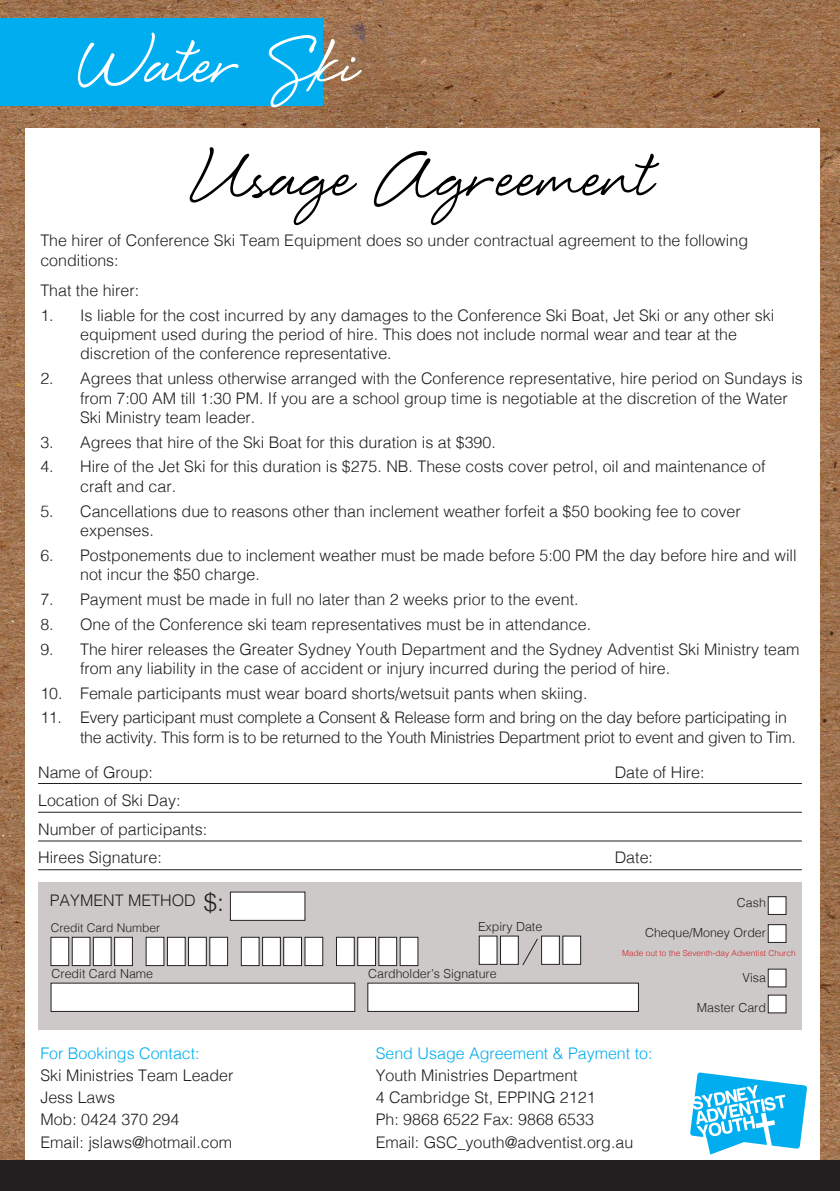
<style>
.page{position:relative;width:840px;height:1191px;background:#fff}
.page>*{position:absolute;margin:0;border:0;box-sizing:border-box;transform-origin:0 0}
.t1{font:116px "Eye Catching";color:#000}
.t2{font:116px "Eye Catching";color:#fff}
.app_body{font:300 24.8px "Helvetica";color:#231f20}
.app_body-2{font:300 16px/19.2px "Helvetica";color:#231f20}
.app_body-3{font:300 16px/19.2px "Helvetica";letter-spacing:-.02em;color:#231f20}
.t3{font:300 16px "Helvetica";color:#00aeef}
.app_body-4{font:300 12.4px "Helvetica";color:#231f20}
.app_body-5{font:300 12px "Helvetica";color:#231f20}
.app_body-6{font:300 8.2px "Helvetica";color:#d1232a}
</style>
<div class="page">
<img style="left:0;top:0;width:839px;height:1160px">
<div style="left:25px;top:129px;width:794px;height:1041px;background:#fff"></div>
<div style="left:0;top:18px;width:322px;height:87px;background:#00aeef"></div>
<hr style="left:38px;top:783px;width:763px;height:1px;background:#231f20">
<hr style="left:38px;top:812px;width:763px;height:1px;background:#231f20">
<hr style="left:38px;top:840px;width:763px;height:1px;background:#231f20">
<hr style="left:38px;top:869px;width:763px;height:1px;background:#231f20">
<div style="left:38px;top:882px;width:763px;height:148px;background:#cdc9c8"></div>
<div style="left:767px;top:896px;width:18px;height:18px;background:#fff"></div>
<div style="left:767px;top:896px;width:18px;height:18px;border:1px solid #231f20"></div>
<div style="left:51px;top:937px;width:18px;height:28px;background:#fff"></div>
<div style="left:51px;top:937px;width:18px;height:28px;border:1px solid #231f20"></div>
<div style="left:72px;top:937px;width:18px;height:28px;background:#fff"></div>
<div style="left:72px;top:937px;width:18px;height:28px;border:1px solid #231f20"></div>
<div style="left:93px;top:937px;width:18px;height:28px;background:#fff"></div>
<div style="left:93px;top:937px;width:18px;height:28px;border:1px solid #231f20"></div>
<div style="left:115px;top:937px;width:17px;height:28px;background:#fff"></div>
<div style="left:114px;top:937px;width:19px;height:28px;border:1px solid #231f20"></div>
<div style="left:146px;top:937px;width:18px;height:28px;background:#fff"></div>
<div style="left:167px;top:937px;width:18px;height:28px;background:#fff"></div>
<div style="left:167px;top:937px;width:18px;height:28px;border:1px solid #231f20"></div>
<div style="left:188px;top:937px;width:18px;height:28px;background:#fff"></div>
<div style="left:188px;top:937px;width:18px;height:28px;border:1px solid #231f20"></div>
<div style="left:210px;top:937px;width:17px;height:28px;background:#fff"></div>
<div style="left:209px;top:937px;width:19px;height:28px;border:1px solid #231f20"></div>
<div style="left:241px;top:937px;width:18px;height:28px;background:#fff"></div>
<div style="left:241px;top:937px;width:18px;height:28px;border:1px solid #231f20"></div>
<div style="left:262px;top:937px;width:18px;height:28px;background:#fff"></div>
<div style="left:262px;top:937px;width:18px;height:28px;border:1px solid #231f20"></div>
<div style="left:283px;top:937px;width:18px;height:28px;background:#fff"></div>
<div style="left:283px;top:937px;width:18px;height:28px;border:1px solid #231f20"></div>
<div style="left:305px;top:937px;width:17px;height:28px;background:#fff"></div>
<div style="left:304px;top:937px;width:19px;height:28px;border:1px solid #231f20"></div>
<div style="left:336px;top:937px;width:18px;height:28px;background:#fff"></div>
<div style="left:336px;top:937px;width:18px;height:28px;border:1px solid #231f20"></div>
<div style="left:357px;top:937px;width:18px;height:28px;background:#fff"></div>
<div style="left:357px;top:937px;width:18px;height:28px;border:1px solid #231f20"></div>
<div style="left:378px;top:937px;width:18px;height:28px;background:#fff"></div>
<div style="left:400px;top:937px;width:17px;height:28px;background:#fff"></div>
<div style="left:51px;top:983px;width:303px;height:28px;background:#fff"></div>
<div style="left:367px;top:983px;width:271px;height:28px;background:#fff"></div>
<div style="left:479px;top:936px;width:17px;height:28px;background:#fff"></div>
<div style="left:478px;top:935px;width:19px;height:29px;border:1px solid #231f20"></div>
<div style="left:500px;top:936px;width:18px;height:28px;background:#fff"></div>
<div style="left:500px;top:935px;width:18px;height:29px;border:1px solid #231f20"></div>
<div style="left:541px;top:936px;width:18px;height:28px;background:#fff"></div>
<div style="left:541px;top:935px;width:18px;height:29px;border:1px solid #231f20"></div>
<div style="left:562px;top:936px;width:18px;height:28px;background:#fff"></div>
<svg style="left:522px;top:938px;width:16px;height:27px"></svg>
<div style="left:767px;top:924px;width:18px;height:18px;background:#fff"></div>
<div style="left:767px;top:924px;width:18px;height:18px;border:1px solid #231f20"></div>
<div style="left:767px;top:969px;width:18px;height:18px;background:#fff"></div>
<div style="left:767px;top:995px;width:18px;height:18px;background:#fff"></div>
<div style="left:230px;top:892px;width:75px;height:28px;background:#fff"></div>
<svg style="left:690px;top:1072px;width:116px;height:82px"></svg>
<div style="left:0;top:1160px;width:839px;height:31px;background:#231f20"></div>
<p class="t2" style="left:77px;top:17px;width:281px">Water Ski</p>
<p class="t1" style="left:188px;top:130px;width:464px">Usage Agreement</p>
<p class="app_body-2" style="left:40px;top:230px;width:708px">The hirer of Conference Ski Team Equipment does so under contractual agreement to the following conditions:</p>
<p class="app_body-2" style="left:40px;top:280px;width:100px">That the hirer:</p>
<p class="app_body-2" style="left:80px;top:304px;width:695px;text-indent:-40px">1. Is liable for the cost incurred by any damages to the Conference Ski Boat, Jet Ski or any other ski equipment used during the period of hire. This does not include normal wear and tear at the discretion of the conference representative.</p>
<p class="app_body-2" style="left:80px;top:368px;width:724px;text-indent:-40px">2. Agrees that unless otherwise arranged with the Conference representative, hire period on Sundays is from 7:00 AM till 1:30 PM. If you are a school group time is negotiable at the discretion of the Water<br>Ski Ministry team leader.</p>
<p class="app_body-2" style="left:40px;top:431px;width:456px">3. Agrees that hire of the Ski Boat for this duration is at $390.</p>
<p class="app_body-2" style="left:80px;top:456px;width:686px;text-indent:-40px">4. Hire of the Jet Ski for this duration is $275. NB. These costs cover petrol, oil and maintenance of craft and car.</p>
<p class="app_body-2" style="left:80px;top:500px;width:661px;text-indent:-40px">5. Cancellations due to reasons other than inclement weather forfeit a $50 booking fee to cover expenses.</p>
<p class="app_body-2" style="left:80px;top:544px;width:717px;text-indent:-40px">6. Postponements due to inclement weather must be made before 5:00 PM the day before hire and will not incur the $50 charge.</p>
<p class="app_body-2" style="left:40px;top:588px;width:539px">7. Payment must be made in full no later than 2 weeks prior to the event.</p>
<p class="app_body-2" style="left:40px;top:613px;width:552px">8. One of the Conference ski team representatives must be in attendance.</p>
<p class="app_body-2" style="left:80px;top:638px;width:720px;text-indent:-40px">9. The hirer releases the Greater Sydney Youth Department and the Sydney Adventist Ski Ministry team from any liability in the case of accident or injury incurred during the period of hire.</p>
<p class="app_body-2" style="left:40px;top:682px;width:548px">10. Female participants must wear board shorts/wetsuit pants when skiing.</p>
<p class="app_body-3" style="left:80px;top:707px;width:717px;text-indent:-40px">11. Every participant must complete a Consent &amp; Release form and bring on the day before participating in the activity. This form is to be returned to the Youth Ministries Department priot to event and given to Tim.</p>
<p class="app_body-2" style="left:38px;top:761px;width:116px">Name of Group:</p>
<p class="app_body-2" style="left:614px;top:761px;width:91px">Date of Hire:</p>
<p class="app_body-2" style="left:38px;top:790px;width:144px">Location of Ski Day:</p>
<p class="app_body-2" style="left:38px;top:818px;width:170px">Number of participants:</p>
<p class="app_body-2" style="left:38px;top:846px;width:125px">Hirees Signature:</p>
<p class="app_body-2" style="left:614px;top:846px;width:40px">Date:</p>
<p class="app_body" style="left:203px;top:881px;width:22px">$:</p>
<p class="app_body-2" style="left:50px;top:889px;width:147px">PAYMENT METHOD</p>
<p class="app_body-5" style="left:51px;top:917px;width:111px">Credit Card Number</p>
<p class="app_body-4" style="left:52px;top:963px;width:103px">Credit Card Name</p>
<p class="app_body-4" style="left:368px;top:963px;width:130px">Cardholder’s Signature</p>
<p class="app_body-4" style="left:478px;top:916px;width:66px">Expiry Date</p>
<p class="app_body-4" style="left:736px;top:892px;width:30px">Cash</p>
<p class="app_body-4" style="left:644px;top:922px;width:122px">Cheque/Money Order</p>
<p class="app_body-4" style="left:742px;top:967px;width:25px">Visa</p>
<p class="app_body-4" style="left:696px;top:996px;width:71px">Master Card</p>
<p class="app_body-6" style="left:622px;top:946px;width:175px">Made out to the Seventh-day Adventist Church</p>
<p class="t3" style="left:40px;top:1040px;width:161px">For Bookings Contact:</p>
<p class="app_body-2" style="left:40px;top:1065px;width:194px">Ski Ministries Team Leader</p>
<p class="app_body-2" style="left:40px;top:1087px;width:76px">Jess Laws</p>
<p class="app_body-2" style="left:40px;top:1109px;width:140px">Mob: 0424 370 294</p>
<p class="app_body-2" style="left:40px;top:1131px;width:193px">Email: jslaws@hotmail.com</p>
<p class="t3" style="left:375px;top:1040px;width:278px">Send Usage Agreement &amp; Payment to:</p>
<p class="app_body-2" style="left:375px;top:1065px;width:203px">Youth Ministries Department</p>
<p class="app_body-2" style="left:375px;top:1087px;width:221px">4 Cambridge St, EPPING 2121</p>
<p class="app_body-2" style="left:375px;top:1109px;width:219px">Ph: 9868 6522 Fax: 9868 6533</p>
<p class="app_body-2" style="left:375px;top:1131px;width:259px">Email: GSC_youth@adventist.org.au</p>
</div>
